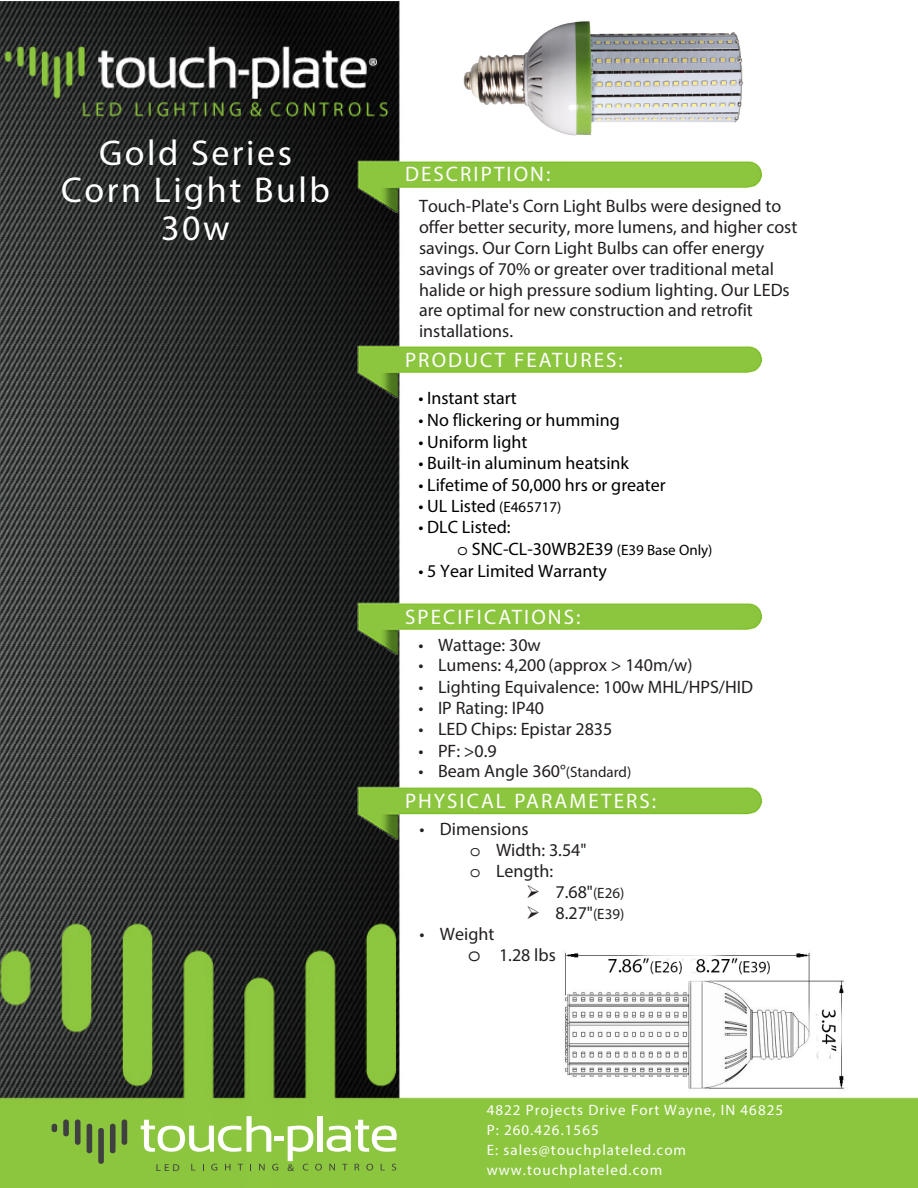
<style>
.page{position:relative;width:918px;height:1188px;background:#fff}
.page>*{position:absolute;margin:0;border:0;box-sizing:border-box;transform-origin:0 0}
.t1{font:36px/37.5px "Myriad Pro";letter-spacing:.07em;color:#fff;text-align:center}
.t2{font:21px "Myriad Pro";letter-spacing:.1em;color:#fff}
.t3{font:18px/20.9px "Myriad Pro";color:#231f20}
.t4{font:18px/21.8px "Myriad Pro";color:#000}
.TOC_Text{font:15px/20px "Myriad Pro";letter-spacing:.07em;color:#fff}
.t5{font:9.9px "Myriad Pro";color:#404041;scale:1.1 1}
.s1{font-size:15px}
.s2{font-family:"Courier Std"}
.s3{font-family:"Courier Std";font-size:21.6px}
</style>
<div class="page">
<img style="left:0;top:1px;width:918px;height:1187px">
<img style="left:357px;top:785px;width:405px;height:55px">
<img style="left:357px;top:600px;width:405px;height:56px">
<img style="left:357px;top:344px;width:405px;height:55px">
<img style="left:357px;top:158px;width:82px;height:55px">
<svg style="left:191px;top:1164px;width:4px;height:6px"></svg>
<svg style="left:211px;top:1164px;width:6px;height:7px"></svg>
<svg style="left:225px;top:1164px;width:5px;height:6px"></svg>
<svg style="left:238px;top:1164px;width:5px;height:6px"></svg>
<svg style="left:259px;top:1164px;width:6px;height:6px"></svg>
<svg style="left:272px;top:1164px;width:6px;height:7px"></svg>
<hr style="left:274px;top:1136px;width:10px;height:4px;background:#fff">
<svg style="left:247px;top:1116px;width:24px;height:36px"></svg>
<div style="left:317px;top:1116px;width:6px;height:36px;background:#fff"></div>
<svg style="left:141px;top:1120px;width:100px;height:32px"></svg>
<svg style="left:288px;top:1120px;width:110px;height:51px"></svg>
<div style="left:52px;top:1124px;width:5px;height:8px;background:#404041;border-radius:3px"></div>
<div style="left:63px;top:1119px;width:6px;height:17px;background:#404041;border-radius:3px"></div>
<div style="left:75px;top:1119px;width:6px;height:26px;background:#404041;border-radius:3px"></div>
<div style="left:87px;top:1124px;width:5px;height:29px;background:#404041;border-radius:3px"></div>
<div style="left:98px;top:1128px;width:6px;height:36px;background:#404041;border-radius:3px"></div>
<div style="left:110px;top:1124px;width:6px;height:29px;background:#404041;border-radius:3px"></div>
<div style="left:122px;top:1119px;width:5px;height:26px;background:#404041;border-radius:3px"></div>
<img style="left:563px;top:950px;width:286px;height:144px">
<img style="left:439px;top:1px;width:353px;height:217px">
<h1 class="t1" style="left:61px;top:134px;width:270px">Gold Series<br>Corn Light Bulb<br>30w</h1>
<p class="t2" style="left:405px;top:161px;width:147px">DESCRIPTION:</p>
<p class="t3" style="left:419px;top:196px;width:380px">Touch-Plate's Corn Light Bulbs were designed to offer better security, more lumens, and higher cost savings. Our Corn Light Bulbs can offer energy savings of 70% or greater over traditional metal halide or high pressure sodium lighting. Our LEDs are optimal for new construction and retrofit installations.</p>
<p class="t2" style="left:405px;top:347px;width:219px">PRODUCT FEATURES:</p>
<p class="t4" style="left:418px;top:387px;width:100px">• Instant start</p>
<p class="t4" style="left:418px;top:409px;width:203px">• No flickering or humming</p>
<p class="t4" style="left:418px;top:430px;width:111px">• Uniform light</p>
<p class="t4" style="left:418px;top:452px;width:212px">• Built-in aluminum heatsink</p>
<p class="t4" style="left:418px;top:474px;width:249px">• Lifetime of 50,000 hrs or greater</p>
<p class="t4" style="left:418px;top:495px;width:145px">• UL Listed <span class="s1">(E465717)</span></p>
<p class="t4" style="left:457px;top:516px;width:257px;text-indent:-39px">• DLC Listed:<br><span class="s2">o</span> SNC-CL-30WB2E39 <span class="s1">(E39 Base Only)</span></p>
<p class="t4" style="left:418px;top:560px;width:190px">• 5 Year Limited Warranty</p>
<p class="t2" style="left:405px;top:604px;width:177px">SPECIFICATIONS:</p>
<p class="t3" style="left:418px;top:634px;width:124px">• Wattage: 30w</p>
<p class="t3" style="left:418px;top:654px;width:276px">• Lumens: 4,200 (approx &gt; 140m/w)</p>
<p class="t3" style="left:418px;top:676px;width:336px">• Lighting Equivalence: 100w MHL/HPS/HID</p>
<p class="t3" style="left:418px;top:697px;width:127px">• IP Rating: IP40</p>
<p class="t3" style="left:418px;top:718px;width:196px">• LED Chips: Epistar 2835</p>
<p class="t3" style="left:418px;top:740px;width:80px">• PF: &gt;0.9</p>
<p class="t3" style="left:418px;top:761px;width:215px">• Beam Angle 360°<span class="s1">(Standard)</span></p>
<p class="t2" style="left:405px;top:788px;width:253px">PHYSICAL PARAMETERS:</p>
<p class="t3" style="left:470px;top:818px;width:118px;line-height:21.5px;text-indent:-50px">• Dimensions<br><span class="s2">o</span> Width: 3.54" <span class="s2">o</span> Length:</p>
<p class="t3" style="left:526px;top:881px;width:100px">➢ 7.68"<span class="s1">(E26)</span></p>
<p class="t3" style="left:526px;top:902px;width:100px">➢ 8.27"<span class="s1">(E39)</span></p>
<p class="t3" style="left:468px;top:924px;width:90px;text-indent:-48px">• Weight<br><span class="s3">o</span> 1.28 lbs</p>
<p class="TOC_Text" style="left:487px;top:1100px;width:298px">4822 Projects Drive Fort Wayne, IN 46825<br>P: 260.426.1565<br>E: sales@touchplateled.com</p>
<p class="t5" style="left:156px;top:1161px;width:23px">LED</p>
<p class="t5" style="left:287px;top:1161px;width:7px">&amp;</p>
<p class="TOC_Text" style="left:487px;top:1160px;width:177px">www.touchplateled.com</p>
</div>
